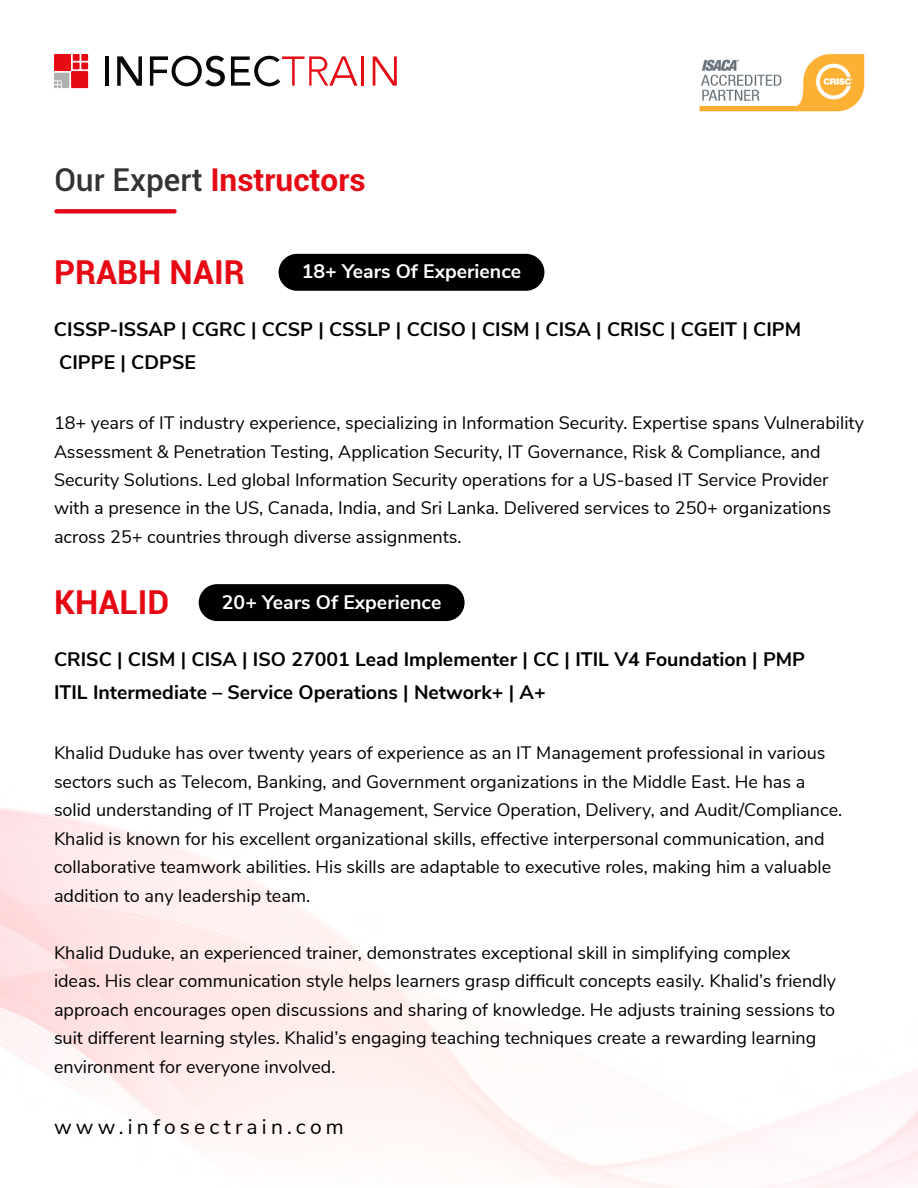
<style>
.page{position:relative;width:918px;height:1188px;background:#fff}
.page>*{position:absolute;margin:0;border:0;box-sizing:border-box;transform-origin:0 0}
.t1{font:700 33px "Roboto";color:#e60914}
.t2{font:700 31.5px "Roboto";color:#e50914}
.t3{font:21px "Nunito Sans";letter-spacing:.2em;color:#000}
.t4{font:700 19.5px/33px "Nunito Sans";color:#000}
.t5{font:700 19.5px "Nunito Sans";color:#fff}
.t6{font:18px/28.5px "Nunito Sans";color:#000}
.s1{font-weight:500;color:#333}
</style>
<div class="page">
<svg style="left:54px;top:73px;width:15px;height:15px"></svg>
<div style="left:54px;top:54px;width:17px;height:17px;background:#e60a14"></div>
<div style="left:71px;top:71px;width:17px;height:17px;background:#e60a14"></div>
<div style="left:81px;top:54px;width:7px;height:7px;background:#e60a14"></div>
<div style="left:73px;top:54px;width:7px;height:7px;background:#e60a14"></div>
<div style="left:81px;top:63px;width:7px;height:6px;background:#e60a14"></div>
<div style="left:73px;top:63px;width:7px;height:6px;background:#e60a14"></div>
<hr style="left:106px;top:56px;width:3px;height:30px;background:#080808">
<svg style="left:117px;top:56px;width:25px;height:30px"></svg>
<svg style="left:150px;top:56px;width:75px;height:31px"></svg>
<svg style="left:231px;top:56px;width:126px;height:30px"></svg>
<hr style="left:362px;top:56px;width:2px;height:30px;background:#e60a14">
<svg style="left:373px;top:56px;width:24px;height:30px"></svg>
<img style="left:699px;top:54px;width:166px;height:58px">
<div style="left:54px;top:209px;width:123px;height:5px;background:#e50914;border-radius:2px"></div>
<div style="left:279px;top:254px;width:265px;height:37px;background:#000;border-radius:18px"></div>
<div style="left:199px;top:584px;width:266px;height:37px;background:#000;border-radius:18px"></div>
<h2 class="t2" style="left:54px;top:158px;width:313px"><span class="s1">Our Expert</span> Instructors</h2>
<h1 class="t1" style="left:54px;top:249px;width:192px">PRABH NAIR</h1>
<p class="t5" style="left:302px;top:257px;width:221px">18+ Years Of Experience</p>
<p class="t4" style="left:54px;top:311px;width:749px">CISSP-ISSAP | CGRC | CCSP | CSSLP | CCISO | CISM | CISA | CRISC | CGEIT | CIPM<br>CIPPE | CDPSE</p>
<p class="t6" style="left:54px;top:407px;width:812px">18+ years of IT industry experience, specializing in Information Security. Expertise spans Vulnerability Assessment &amp; Penetration Testing, Application Security, IT Governance, Risk &amp; Compliance, and Security Solutions. Led global Information Security operations for a US-based IT Service Provider with a presence in the US, Canada, India, and Sri Lanka. Delivered services to 250+ organizations across 25+ countries through diverse assignments.</p>
<h1 class="t1" style="left:54px;top:579px;width:117px">KHALID</h1>
<p class="t5" style="left:222px;top:587px;width:221px">20+ Years Of Experience</p>
<p class="t4" style="left:54px;top:642px;width:753px">CRISC | CISM | CISA | ISO 27001 Lead Implementer | CC | ITIL V4 Foundation | PMP<br>ITIL Intermediate – Service Operations | Network+ | A+</p>
<p class="t6" style="left:54px;top:738px;width:790px">Khalid Duduke has over twenty years of experience as an IT Management professional in various sectors such as Telecom, Banking, and Government organizations in the Middle East. He has a solid understanding of IT Project Management, Service Operation, Delivery, and Audit/Compliance.<br>Khalid is known for his excellent organizational skills, effective interpersonal communication, and collaborative teamwork abilities. His skills are adaptable to executive roles, making him a valuable addition to any leadership team.</p>
<p class="t6" style="left:54px;top:937px;width:784px">Khalid Duduke, an experienced trainer, demonstrates exceptional skill in simplifying complex ideas. His clear communication style helps learners grasp difficult concepts easily. Khalid’s friendly approach encourages open discussions and sharing of knowledge. He adjusts training sessions to suit different learning styles. Khalid’s engaging teaching techniques create a rewarding learning environment for everyone involved.</p>
<p class="t3" style="left:54px;top:1111px;width:291px">www.infosectrain.com</p>
</div>
